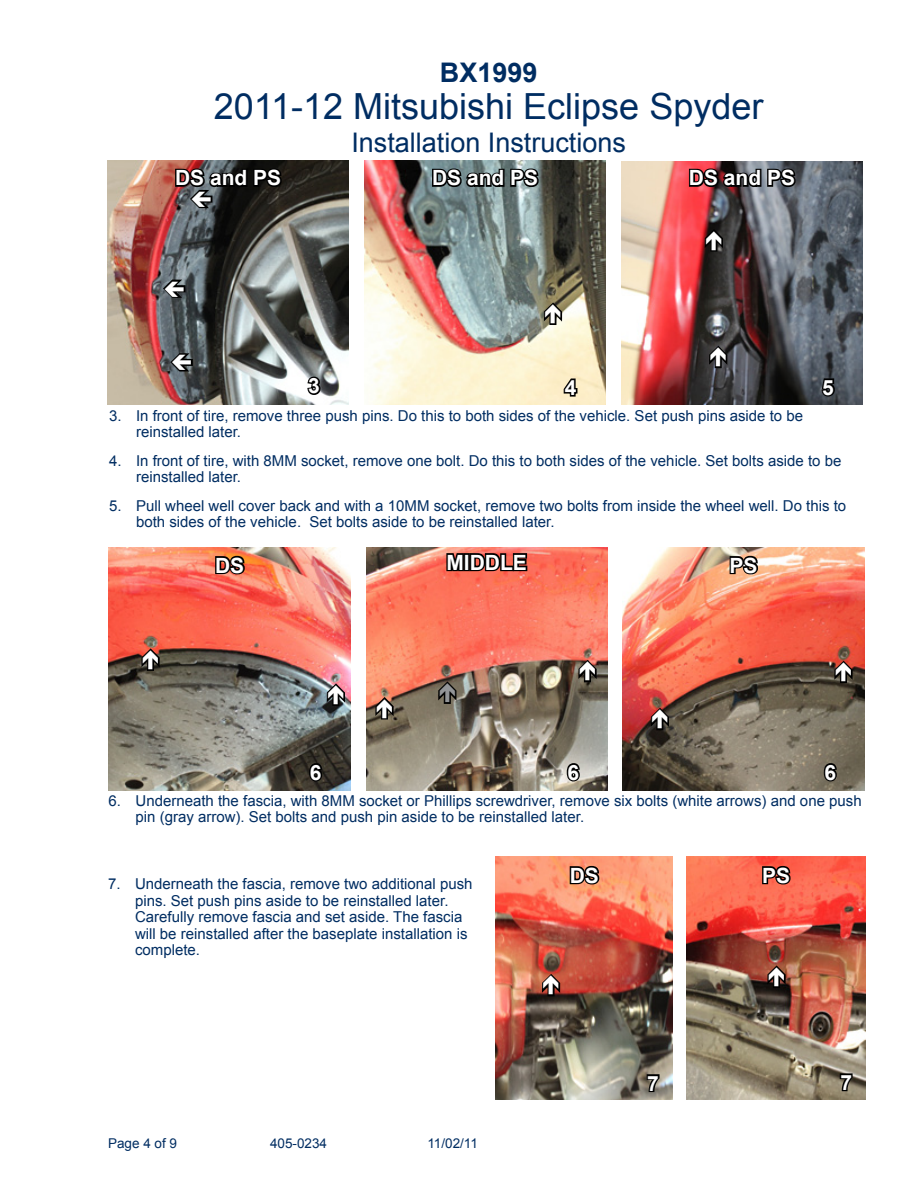
<style>
.page{position:relative;width:918px;height:1188px;background:#fff}
.page>*{position:absolute;margin:0;border:0;box-sizing:border-box;transform-origin:0 0}
.t1{font:36px "Arial";color:#002d62}
.t2{font:27px "Arial";color:#002d62}
.t3{font:700 27px "Arial";color:#002d62}
.t4{font:700 21px "Arial";color:#fff}
.t5{font:15px/16.5px "Arial";color:#002d62}
.t6{font:13.5px "Arial";color:#002d62}
</style>
<div class="page">
<img style="left:108px;top:161px;width:241px;height:243px">
<img style="left:621px;top:161px;width:242px;height:243px">
<img style="left:364px;top:161px;width:242px;height:243px">
<svg style="left:306px;top:374px;width:17px;height:23px"></svg>
<svg style="left:562px;top:375px;width:17px;height:23px"></svg>
<svg style="left:820px;top:377px;width:17px;height:21px"></svg>
<img style="left:109px;top:547px;width:241px;height:243px">
<img style="left:623px;top:548px;width:241px;height:243px">
<img style="left:366px;top:547px;width:241px;height:243px">
<svg style="left:214px;top:554px;width:33px;height:22px"></svg>
<svg style="left:728px;top:554px;width:32px;height:22px"></svg>
<svg style="left:445px;top:547px;width:84px;height:30px;background:#7e3c33"></svg>
<svg style="left:307px;top:761px;width:18px;height:23px"></svg>
<svg style="left:822px;top:761px;width:17px;height:23px"></svg>
<svg style="left:565px;top:761px;width:17px;height:23px"></svg>
<img style="left:687px;top:856px;width:178px;height:244px">
<img style="left:496px;top:856px;width:177px;height:244px">
<svg style="left:568px;top:864px;width:34px;height:22px"></svg>
<svg style="left:761px;top:864px;width:32px;height:22px"></svg>
<svg style="left:645px;top:1073px;width:16px;height:21px"></svg>
<svg style="left:838px;top:1072px;width:16px;height:21px"></svg>
<svg style="left:431px;top:161px;width:110px;height:28px;background:#465253"></svg>
<svg style="left:687px;top:161px;width:111px;height:28px;background:#493236"></svg>
<svg style="left:179px;top:315px;width:28px;height:31px"></svg>
<svg style="left:397px;top:269px;width:28px;height:32px"></svg>
<svg style="left:110px;top:350px;width:28px;height:32px"></svg>
<svg style="left:168px;top:352px;width:26px;height:22px"></svg>
<svg style="left:541px;top:300px;width:23px;height:27px"></svg>
<svg style="left:706px;top:344px;width:23px;height:26px"></svg>
<svg style="left:161px;top:278px;width:26px;height:22px"></svg>
<svg style="left:174px;top:161px;width:110px;height:50px;background:#2d2626"></svg>
<svg style="left:702px;top:227px;width:23px;height:26px"></svg>
<svg style="left:139px;top:646px;width:22px;height:26px"></svg>
<svg style="left:576px;top:658px;width:22px;height:26px"></svg>
<svg style="left:324px;top:681px;width:23px;height:26px"></svg>
<svg style="left:373px;top:695px;width:22px;height:26px"></svg>
<svg style="left:832px;top:659px;width:22px;height:26px"></svg>
<svg style="left:648px;top:706px;width:23px;height:26px"></svg>
<svg style="left:437px;top:679px;width:22px;height:26px"></svg>
<svg style="left:539px;top:972px;width:23px;height:26px"></svg>
<svg style="left:765px;top:963px;width:22px;height:26px"></svg>
<h2 class="t3" style="left:440px;top:54px;width:99px">BX1999</h2>
<h1 class="t1" style="left:214px;top:83px;width:551px">2011-12 Mitsubishi Eclipse Spyder</h1>
<h2 class="t2" style="left:351px;top:125px;width:276px">Installation Instructions</h2>
<h3 class="t4" style="left:175px;top:164px;width:108px">DS and PS</h3>
<h3 class="t4" style="left:432px;top:164px;width:108px">DS and PS</h3>
<h3 class="t4" style="left:689px;top:164px;width:108px">DS and PS</h3>
<h3 class="t4" style="left:308px;top:372px;width:13px">3</h3>
<h3 class="t4" style="left:565px;top:374px;width:13px">4</h3>
<h3 class="t4" style="left:822px;top:373px;width:13px">5</h3>
<p class="t5" style="left:136px;top:408px;width:669px;text-indent:-27px">3. In front of tire, remove three push pins. Do this to both sides of the vehicle. Set push pins aside to be reinstalled later.</p>
<p class="t5" style="left:136px;top:453px;width:707px;text-indent:-27px">4. In front of tire, with 8MM socket, remove one bolt. Do this to both sides of the vehicle. Set bolts aside to be reinstalled later.</p>
<p class="t5" style="left:136px;top:498px;width:712px;text-indent:-27px">5. Pull wheel well cover back and with a 10MM socket, remove two bolts from inside the wheel well. Do this to both sides of the vehicle. Set bolts aside to be reinstalled later.</p>
<h3 class="t4" style="left:215px;top:551px;width:31px">DS</h3>
<h3 class="t4" style="left:446px;top:548px;width:82px">MIDDLE</h3>
<h3 class="t4" style="left:730px;top:551px;width:30px">PS</h3>
<h3 class="t4" style="left:310px;top:758px;width:13px">6</h3>
<h3 class="t4" style="left:567px;top:758px;width:13px">6</h3>
<h3 class="t4" style="left:824px;top:758px;width:13px">6</h3>
<p class="t5" style="left:136px;top:793px;width:728px;text-indent:-27px">6. Underneath the fascia, with 8MM socket or Phillips screwdriver, remove six bolts (white arrows) and one push pin (gray arrow). Set bolts and push pin aside to be reinstalled later.</p>
<p class="t5" style="left:135px;top:876px;width:339px;text-indent:-27px">7. Underneath the fascia, remove two additional push pins. Set push pins aside to be reinstalled later.<br>Carefully remove fascia and set aside. The fascia will be reinstalled after the baseplate installation is complete.</p>
<p class="t6" style="left:108px;top:1135px;width:71px">Page 4 of 9</p>
<p class="t6" style="left:270px;top:1135px;width:59px">405-0234</p>
<p class="t6" style="left:427px;top:1135px;width:52px">11/02/11</p>
<h3 class="t4" style="left:570px;top:861px;width:31px">DS</h3>
<h3 class="t4" style="left:762px;top:861px;width:30px">PS</h3>
<h3 class="t4" style="left:647px;top:1069px;width:13px">7</h3>
<h3 class="t4" style="left:840px;top:1068px;width:13px">7</h3>
</div>
